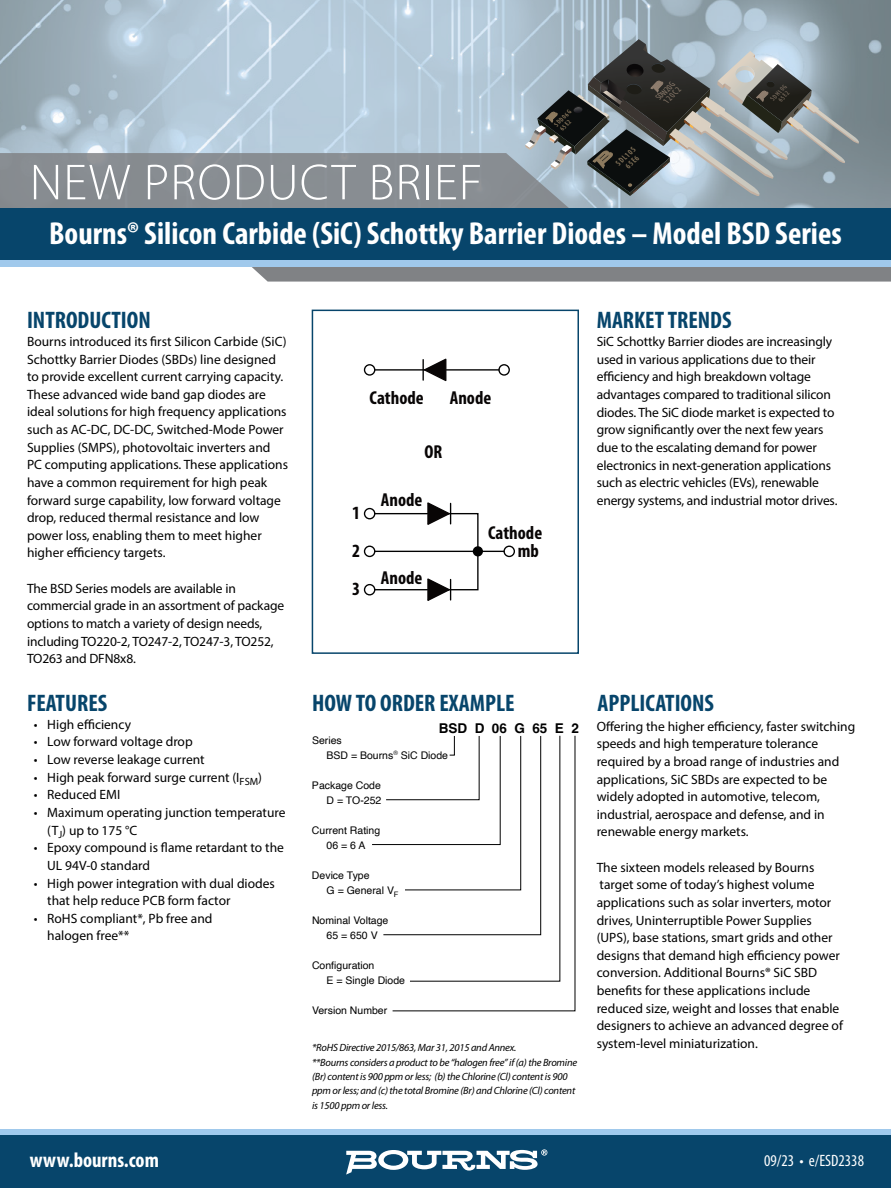
<style>
.page{position:relative;width:891px;height:1188px;background:#fff}
.page>*{position:absolute;margin:0;border:0;box-sizing:border-box;transform-origin:0 0}
.t1{font:300 51px "Myriad Pro";letter-spacing:.02em;color:#fff}
.t2{font:700 condensed 31.95px "Myriad Pro";color:#fff}
.t3{font:700 condensed 24px "Myriad Pro";color:#07456b}
.t4{font:700 condensed 21px "Myriad Pro";color:#fff}
.t5{font:700 condensed 18.75px/38.4px "Myriad Pro";color:#080505;text-align:justify}
.t6{font:condensed 16.5px "Myriad Pro";color:#fff}
.t7{font:13.5px/17.7px "Myriad Pro";color:#000}
.t8{font:700 13.5px "Helvetica";color:#000}
.t9{font:italic 10.5px/14.4px "Myriad Pro";letter-spacing:-.02em;color:#000}
.t10{font:10.5px/15px "Helvetica";color:#000}
.t11{font:italic condensed 8.85px/7.9px "Myriad Pro";color:#8e7d6e;text-align:center;scale:.96 1}
.t12{font:600 condensed 8.25px/8.7px "Myriad Pro";color:#8e7b5f;text-align:center;scale:.94 1}
.t13{font:600 condensed 6.75px/7.2px "Myriad Pro";color:#8e7b5f;scale:.94 1}
.t14{font:italic condensed 6.75px/6.1px "Myriad Pro";color:#8e7d6e;text-align:center;scale:.95 1}
</style>
<div class="page">
<img style="left:0;top:0;width:891px;height:208px">
<div style="left:0;top:1130px;width:891px;height:7px;background:#a0c9ec"></div>
<div style="left:0;top:1135px;width:891px;height:53px;background:#07456b"></div>
<svg style="left:346px;top:1149px;width:201px;height:26px"></svg>
<div style="left:0;top:153px;width:611px;height:55px;background:#888d92"></div>
<svg style="left:188px;top:266px;width:703px;height:16px;background:#91959a"></svg>
<div style="left:0;top:224px;width:891px;height:42px;background:linear-gradient(to right,#a0c9ec,#a0c9ec)"></div>
<div style="left:0;top:208px;width:891px;height:51px;background:#07456b"></div>
<div style="left:312px;top:310px;width:267px;height:344px;border:2px solid #07456b"></div>
<svg style="left:392px;top:735px;width:184px;height:277px"></svg>
<svg style="left:525px;top:39px;width:335px;height:157px;background:#818b90"></svg>
<hr style="left:422px;top:360px;width:2px;height:20px;background:#010101">
<hr style="left:375px;top:369px;width:52px;height:2px;background:#010101">
<hr style="left:446px;top:369px;width:53px;height:2px;background:#010101">
<svg style="left:423px;top:358px;width:24px;height:24px"></svg>
<div style="left:498px;top:364px;width:12px;height:12px;border:1px solid #010101;border-radius:50%"></div>
<div style="left:364px;top:364px;width:11px;height:12px;border:1px solid #010101;border-radius:50%"></div>
<div style="left:446px;top:513px;width:33px;height:77px;border:1px solid #010101"></div>
<hr style="left:375px;top:513px;width:52px;height:1px;background:#010101">
<svg style="left:427px;top:502px;width:24px;height:24px"></svg>
<div style="left:364px;top:508px;width:11px;height:11px;border:1px solid #010101;border-radius:50%"></div>
<hr style="left:375px;top:589px;width:52px;height:1px;background:#010101">
<svg style="left:427px;top:577px;width:24px;height:24px"></svg>
<div style="left:364px;top:584px;width:11px;height:12px;border:1px solid #010101;border-radius:50%"></div>
<hr style="left:375px;top:551px;width:129px;height:1px;background:#010101">
<div style="left:364px;top:546px;width:11px;height:11px;border:1px solid #010101;border-radius:50%"></div>
<div style="left:503px;top:546px;width:12px;height:11px;border:1px solid #010101;border-radius:50%"></div>
<div style="left:473px;top:546px;width:10px;height:10px;background:#010101;border-radius:50%"></div>
<h1 class="t1" style="left:30px;top:152px;width:454px">NEW PRODUCT BRIEF</h1>
<p class="t13" style="left:553px;top:122px;width:23px;rotate:-44deg">SDD06G<br>65E2</p>
<p class="t11" style="left:655px;top:95px;width:26px;rotate:-44deg">SDW20G<br>120C2</p>
<p class="t12" style="left:614px;top:160px;width:26px;rotate:-42deg">SDL10S<br>65E6</p>
<p class="t14" style="left:770px;top:97px;width:22px;rotate:-45deg">SDH10G<br>65E2</p>
<h2 class="t2" style="left:49px;top:213px;width:794px">Bourns® Silicon Carbide (SiC) Schottky Barrier Diodes – Model BSD Series</h2>
<h3 class="t3" style="left:27px;top:305px;width:125px">INTRODUCTION</h3>
<p class="t7" style="left:27px;top:332px;width:263px">Bourns introduced its first Silicon Carbide (SiC)<br>Schottky Barrier Diodes (SBDs) line designed to provide excellent current carrying capacity.<br>These advanced wide band gap diodes are ideal solutions for high frequency applications such as AC-DC, DC-DC, Switched-Mode Power Supplies (SMPS), photovoltaic inverters and PC computing applications. These applications have a common requirement for high peak forward surge capability, low forward voltage drop, reduced thermal resistance and low power loss, enabling them to meet higher higher efficiency targets.</p>
<p class="t7" style="left:27px;top:579px;width:259px">The BSD Series models are available in commercial grade in an assortment of package options to match a variety of design needs, including TO220-2, TO247-2, TO247-3, TO252, TO263 and DFN8x8.</p>
<h3 class="t3" style="left:27px;top:688px;width:82px">FEATURES</h3>
<p class="t7" style="left:34px;top:715px;width:99px">• High efficiency</p>
<p class="t7" style="left:34px;top:733px;width:160px">• Low forward voltage drop</p>
<p class="t7" style="left:34px;top:751px;width:172px">• Low reverse leakage current</p>
<p class="t7" style="left:34px;top:768px;width:230px">• High peak forward surge current (I<sub>FSM</sub>)</p>
<p class="t7" style="left:34px;top:786px;width:88px">• Reduced EMI</p>
<p class="t7" style="left:47px;top:803px;width:240px;text-indent:-14px">• Maximum operating junction temperature (T<sub>J</sub>) up to 175 °C</p>
<p class="t7" style="left:47px;top:839px;width:238px;text-indent:-14px">• Epoxy compound is flame retardant to the<br>UL 94V-0 standard</p>
<p class="t7" style="left:47px;top:874px;width:229px;text-indent:-14px">• High power integration with dual diodes that help reduce PCB form factor</p>
<p class="t7" style="left:47px;top:909px;width:167px;text-indent:-14px">• RoHS compliant*, Pb free and halogen free**</p>
<h3 class="t5" style="left:370px;top:378px;width:56px">Cathode</h3>
<h3 class="t5" style="left:450px;top:378px;width:43px">Anode</h3>
<h3 class="t5" style="left:352px;top:493px;width:9px">1<br>2<br>3</h3>
<h3 class="t5" style="left:425px;top:432px;width:19px">OR</h3>
<h3 class="t5" style="left:381px;top:480px;width:43px">Anode</h3>
<h3 class="t5" style="left:381px;top:559px;width:43px">Anode</h3>
<h3 class="t5" style="left:488px;top:523px;width:56px;line-height:18px;text-align:right">Cathode mb</h3>
<h3 class="t3" style="left:597px;top:305px;width:136px">MARKET TRENDS</h3>
<p class="t7" style="left:597px;top:333px;width:242px">SiC Schottky Barrier diodes are increasingly used in various applications due to their efficiency and high breakdown voltage advantages compared to traditional silicon diodes. The SiC diode market is expected to grow significantly over the next few years due to the escalating demand for power electronics in next-generation applications such as electric vehicles (EVs), renewable energy systems, and industrial motor drives.</p>
<h3 class="t3" style="left:312px;top:688px;width:204px">HOW TO ORDER EXAMPLE</h3>
<p class="t10" style="left:327px;top:733px;width:123px;text-indent:-15px">Series<br>BSD = Bourns<sup>®</sup> SiC Diode</p>
<p class="t10" style="left:312px;top:778px;width:71px;text-align:right">Package Code<br>D = TO-252</p>
<p class="t10" style="left:312px;top:823px;width:70px;text-align:center">Current Rating<br>06 = 6 A</p>
<p class="t10" style="left:327px;top:868px;width:73px;text-indent:-15px">Device Type<br>G = General V<sub>F</sub></p>
<p class="t10" style="left:312px;top:913px;width:78px;text-align:center">Nominal Voltage<br>65 = 650 V</p>
<p class="t10" style="left:327px;top:958px;width:80px;text-indent:-15px">Configuration<br>E = Single Diode</p>
<p class="t10" style="left:312px;top:1003px;width:77px">Version Number</p>
<p class="t8" style="left:439px;top:720px;width:142px">BSD D 06 G 65 E 2</p>
<p class="t9" style="left:312px;top:1041px;width:267px">*RoHS Directive 2015/863, Mar 31, 2015 and Annex.<br>**Bourns considers a product to be “halogen free” if (a) the Bromine (Br) content is 900 ppm or less; (b) the Chlorine (Cl) content is 900 ppm or less; and (c) the total Bromine (Br) and Chlorine (Cl) content is 1500 ppm or less.</p>
<h3 class="t3" style="left:598px;top:688px;width:118px">APPLICATIONS</h3>
<p class="t7" style="left:597px;top:717px;width:260px">Offering the higher efficiency, faster switching speeds and high temperature tolerance required by a broad range of industries and applications, SiC SBDs are expected to be widely adopted in automotive, telecom, industrial, aerospace and defense, and in renewable energy markets.</p>
<p class="t7" style="left:597px;top:858px;width:248px">The sixteen models released by Bourns target some of today’s highest volume applications such as solar inverters, motor drives, Uninterruptible Power Supplies (UPS), base stations, smart grids and other designs that demand high efficiency power conversion. Additional Bourns® SiC SBD benefits for these applications include reduced size, weight and losses that enable designers to achieve an advanced degree of system-level miniaturization.</p>
<h3 class="t4" style="left:30px;top:1147px;width:131px">www.bourns.com</h3>
<p class="t6" style="left:764px;top:1151px;width:101px">09/23 • e/ESD2338</p>
</div>
